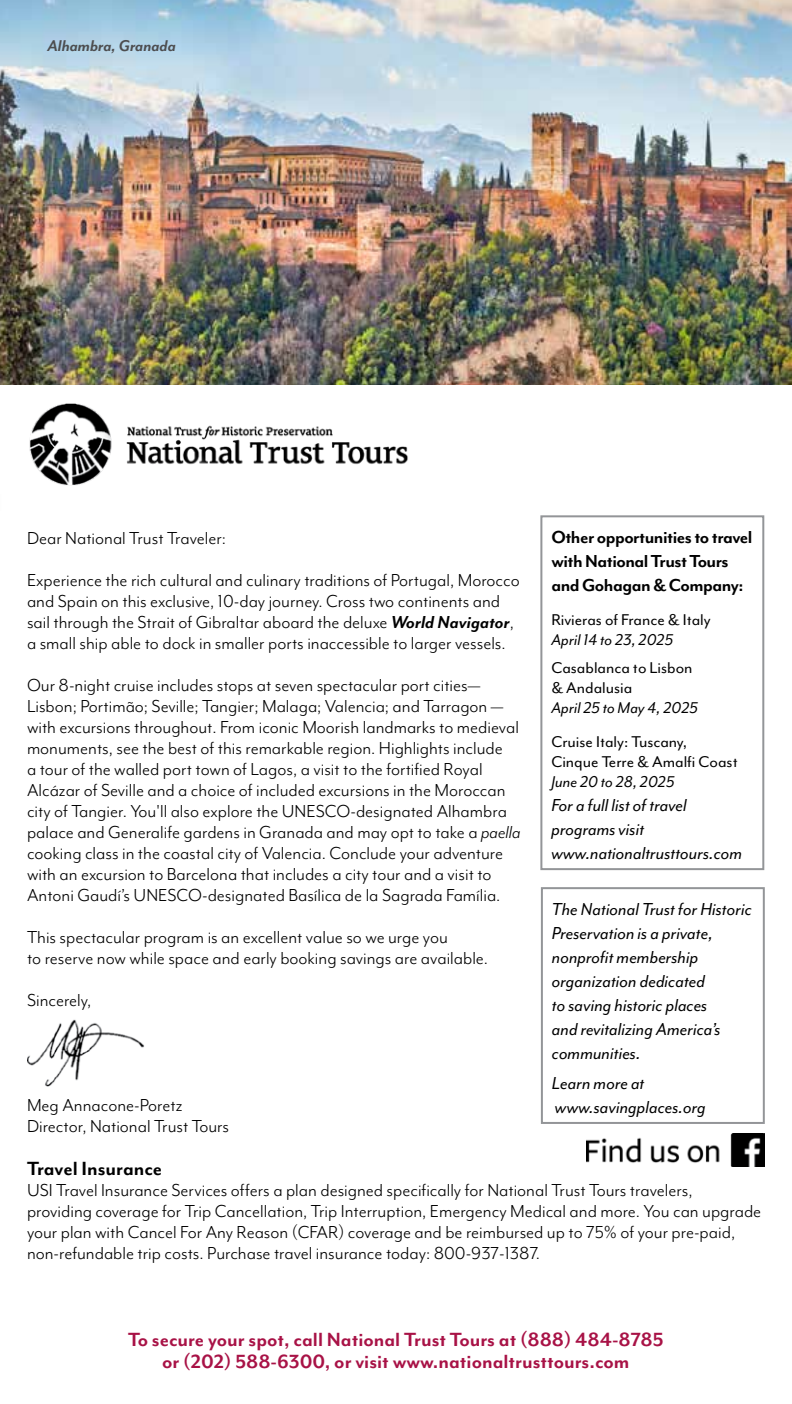
<style>
.page{position:relative;width:792px;height:1404px;background:#fff}
.page>*{position:absolute;margin:0;border:0;box-sizing:border-box;transform-origin:0 0}
.t1{font:700 22px/22px "Mr Eaves Mod OT";color:#a81246;text-align:center}
.t2{font:700 22px "Mr Eaves Mod OT";color:#000}
.t3{font:20px/21px "Mr Eaves Mod OT";color:#000}
.t4{font:italic 20px/24px "Mr Eaves Mod OT";color:#000}
.t5{font:700 20px/24px "Mr Eaves Mod OT";letter-spacing:-.025em;color:#000}
.t6{font:18px/20px "Mr Eaves Mod OT";color:#000}
.t7{font:italic 18px "Mr Eaves Mod OT";color:#000}
.t8{font:italic 700 18px "Mr Eaves Mod OT";letter-spacing:-.005em;color:#4d4d4f}
.s1{font-weight:700;font-style:italic}
.s2{font-style:italic}
</style>
<div class="page">
<img style="left:0;top:0;width:792px;height:385px">
<img style="left:587px;top:1134px;width:177px;height:33px">
<img style="left:29px;top:403px;width:379px;height:82px">
<img style="left:27px;top:1019px;width:117px;height:68px">
<div style="left:540px;top:515px;width:224px;height:355px;border:2px solid #939598"></div>
<div style="left:541px;top:887px;width:224px;height:237px;border:2px solid #939598"></div>
<p class="t8" style="left:48px;top:36px;width:130px">Alhambra, Granada</p>
<p class="t5" style="left:551px;top:525px;width:203px">Other opportunities to travel with National Trust Tours and Gohagan &amp; Company:</p>
<p class="t6" style="left:551px;top:610px;width:161px">Rivieras of France &amp; Italy</p>
<p class="t7" style="left:551px;top:630px;width:123px">April 14 to 23, 2025</p>
<p class="t6" style="left:551px;top:658px;width:143px">Casablanca to Lisbon &amp; Andalusia</p>
<p class="t7" style="left:551px;top:698px;width:148px">April 25 to May 4, 2025</p>
<p class="t6" style="left:551px;top:732px;width:188px">Cruise Italy: Tuscany,<br>Cinque Terre &amp; Amalfi Coast</p>
<p class="t7" style="left:551px;top:772px;width:125px">June 20 to 28, 2025</p>
<p class="t4" style="left:551px;top:793px;width:192px">For a full list of travel programs visit www.nationaltrusttours.com</p>
<p class="t3" style="left:27px;top:517px;width:494px;line-height:42px">Dear National Trust Traveler:<br>Experience the rich cultural and culinary traditions of Portugal, Morocco</p>
<p class="t3" style="left:27px;top:591px;width:488px">and Spain on this exclusive, 10-day journey. Cross two continents and sail through the Strait of Gibraltar aboard the deluxe <span class="s1">World Navigator</span>, a small ship able to dock in smaller ports inaccessible to larger vessels.</p>
<p class="t3" style="left:27px;top:675px;width:495px">Our 8-night cruise includes stops at seven spectacular port cities— Lisbon; Portimão; Seville; Tangier; Malaga; Valencia; and Tarragon — with excursions throughout. From iconic Moorish landmarks to medieval monuments, see the best of this remarkable region. Highlights include<br>a tour of the walled port town of Lagos, a visit to the fortified Royal Alcázar of Seville and a choice of included excursions in the Moroccan city of Tangier. You'll also explore the UNESCO-designated Alhambra palace and Generalife gardens in Granada and may opt to take a <span class="s2">paella </span>cooking class in the coastal city of Valencia. Conclude your adventure with an excursion to Barcelona that includes a city tour and a visit to Antoni Gaudí’s UNESCO-designated Basílica de la Sagrada Família.</p>
<p class="t3" style="left:27px;top:927px;width:463px">This spectacular program is an excellent value so we urge you<br>to reserve now while space and early booking savings are available.</p>
<p class="t3" style="left:27px;top:990px;width:66px">Sincerely,</p>
<p class="t4" style="left:552px;top:897px;width:201px">The National Trust for Historic<br>Preservation is a private, nonprofit membership organization dedicated<br>to saving historic places<br>and revitalizing America’s communities.</p>
<p class="t4" style="left:552px;top:1071px;width:155px">Learn more at www.savingplaces.org</p>
<p class="t3" style="left:27px;top:1095px;width:204px">Meg Annacone-Poretz<br>Director, National Trust Tours</p>
<p class="t2" style="left:27px;top:1156px;width:137px">Travel Insurance</p>
<p class="t3" style="left:27px;top:1180px;width:736px">USI Travel Insurance Services offers a plan designed specifically for National Trust Tours travelers, providing coverage for Trip Cancellation, Trip Interruption, Emergency Medical and more. You can upgrade your plan with Cancel For Any Reason (CFAR) coverage and be reimbursed up to 75% of your pre-paid, non-refundable trip costs. Purchase travel insurance today: 800-937-1387.</p>
<p class="t1" style="left:128px;top:1328px;width:537px">To secure your spot, call National Trust Tours at (888) 484-8785 or (202) 588-6300, or visit www.nationaltrusttours.com</p>
</div>
